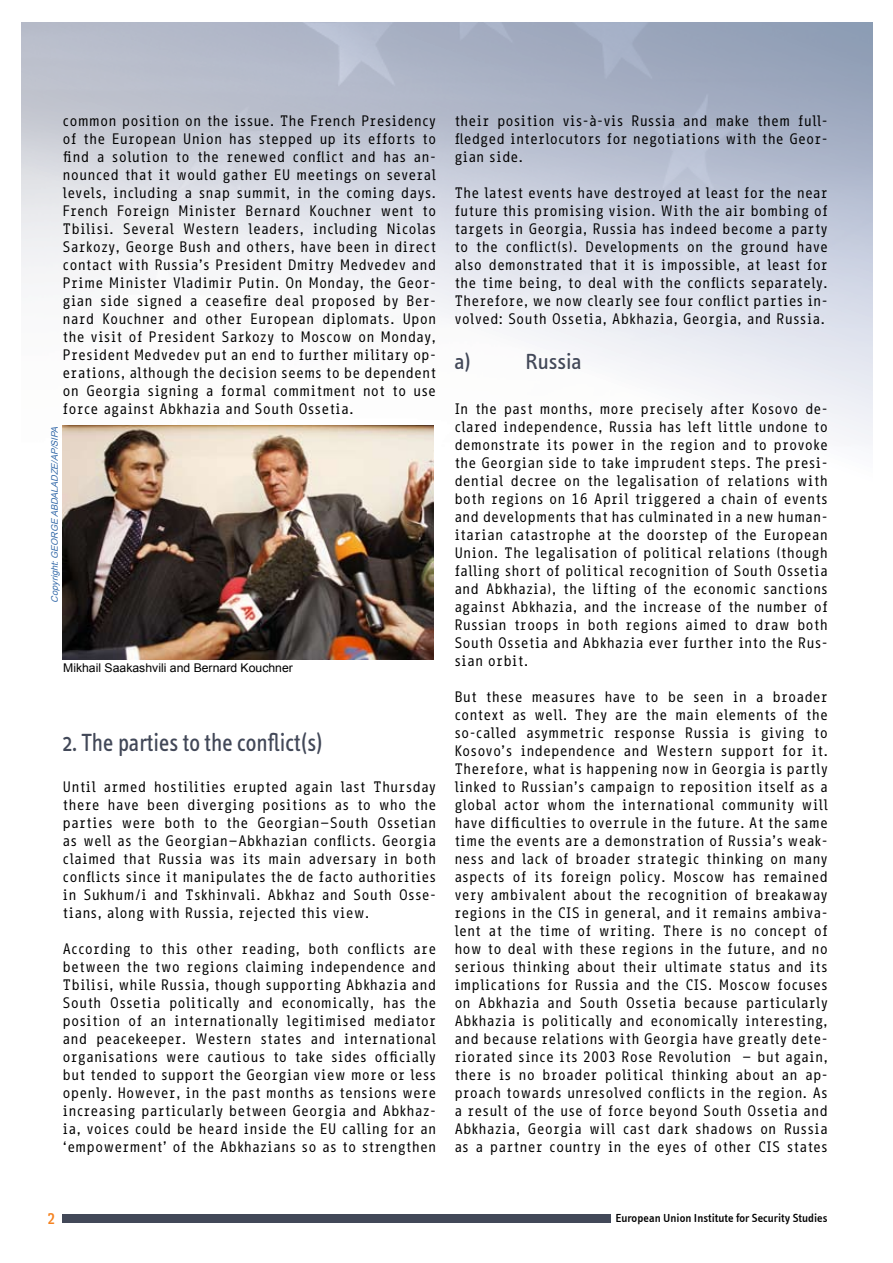
<style>
.page{position:relative;width:893px;height:1263px;background:#fff}
.page>*{position:absolute;margin:0;border:0;box-sizing:border-box;transform-origin:0 0}
.t1{font:25.5px "Info Text";color:#424858;scale:.9 1}
.t2{font:22.5px "Info Text";color:#424858}
.t3{font:700 15px "Info Office";color:#f58220}
.t4{font:14.7px/18px "Info Office";color:#000;text-align:justify}
.t5{font:500 12px "Info Text";color:#000}
.t6{font:12px "Arial";color:#000}
.t7{font:italic 9px "Arial";color:#356aa9}
</style>
<div class="page">
<svg style="left:22px;top:22px;width:850px;height:422px"></svg>
<div style="left:63px;top:1214px;width:548px;height:9px;background:#424858"></div>
<img style="left:62px;top:426px;width:372px;height:234px">
<p class="t4" style="left:63px;top:112px;width:375px">common position on the issue. The French Presidency of the European Union has stepped up its efforts to find a solution to the renewed conflict and has an&shy;nounced that it would gather EU meetings on several levels, including a snap summit, in the coming days.<br>French Foreign Minister Bernard Kouchner went to Tbilisi. Several Western leaders, including Nicolas Sarkozy, George Bush and others, have been in direct contact with Russia’s President Dmitry Medvedev and Prime Minister Vladimir Putin. On Monday, the Geor&shy;gian side signed a ceasefire deal proposed by Ber&shy;nard Kouchner and other European diplomats. Upon the visit of President Sarkozy to Moscow on Monday, President Medvedev put an end to further military op&shy;erations, although the decision seems to be dependent on Georgia signing a formal commitment not to use force against Abkhazia and South Ossetia.</p>
<p class="t7" style="left:49px;top:602px;width:180px;rotate:-90deg">Copyright:GEORGE ABDALADZE/AP/SIPA</p>
<p class="t6" style="left:63px;top:660px;width:231px">Mikhail Saakashvili and Bernard Kouchner</p>
<h1 class="t1" style="left:63px;top:728px;width:291px">2. The parties to the conflict(s)</h1>
<p class="t4" style="left:63px;top:778px;width:375px">Until armed hostilities erupted again last Thursday there have been diverging positions as to who the parties were both to the Georgian–South Ossetian as well as the Georgian–Abkhazian conflicts. Georgia claimed that Russia was its main adversary in both conflicts since it manipulates the de facto authorities in Sukhum/i and Tskhinvali. Abkhaz and South Osse&shy;tians, along with Russia, rejected this view.</p>
<p class="t4" style="left:63px;top:940px;width:375px">According to this other reading, both conflicts are between the two regions claiming independence and Tbilisi, while Russia, though supporting Abkhazia and South Ossetia politically and economically, has the position of an internationally legitimised mediator and peacekeeper. Western states and international organisations were cautious to take sides officially but tended to support the Georgian view more or less openly. However, in the past months as tensions were increasing particularly between Georgia and Abkhaz&shy;ia, voices could be heard inside the EU calling for an ‘empowerment’ of the Abkhazians so as to strengthen</p>
<p class="t4" style="left:454px;top:112px;width:375px">their position vis-à-vis Russia and make them full&shy;fledged interlocutors for negotiations with the Geor&shy;gian side.</p>
<p class="t4" style="left:454px;top:184px;width:375px">The latest events have destroyed at least for the near future this promising vision. With the air bombing of targets in Georgia, Russia has indeed become a party to the conflict(s). Developments on the ground have also demonstrated that it is impossible, at least for the time being, to deal with the conflicts separately.<br>Therefore, we now clearly see four conflict parties in&shy;volved: South Ossetia, Abkhazia, Georgia, and Russia.</p>
<h2 class="t2" style="left:454px;top:349px;width:18px">a)</h2>
<h2 class="t2" style="left:525px;top:349px;width:58px">Russia</h2>
<p class="t4" style="left:454px;top:400px;width:375px">In the past months, more precisely after Kosovo de&shy;clared independence, Russia has left little undone to demonstrate its power in the region and to provoke the Georgian side to take imprudent steps. The presi&shy;dential decree on the legalisation of relations with both regions on 16 April triggered a chain of events and developments that has culminated in a new human&shy;itarian catastrophe at the doorstep of the European Union. The legalisation of political relations (though falling short of political recognition of South Ossetia and Abkhazia), the lifting of the economic sanctions against Abkhazia, and the increase of the number of Russian troops in both regions aimed to draw both South Ossetia and Abkhazia ever further into the Rus&shy;sian orbit.</p>
<p class="t4" style="left:454px;top:688px;width:375px">But these measures have to be seen in a broader context as well. They are the main elements of the so-called asymmetric response Russia is giving to Kosovo’s independence and Western support for it.<br>Therefore, what is happening now in Georgia is partly linked to Russian’s campaign to reposition itself as a global actor whom the international community will have difficulties to overrule in the future. At the same time the events are a demonstration of Russia’s weak&shy;ness and lack of broader strategic thinking on many aspects of its foreign policy. Moscow has remained very ambivalent about the recognition of breakaway regions in the CIS in general, and it remains ambiva&shy;lent at the time of writing. There is no concept of how to deal with these regions in the future, and no serious thinking about their ultimate status and its implications for Russia and the CIS. Moscow focuses on Abkhazia and South Ossetia because particularly Abkhazia is politically and economically interesting, and because relations with Georgia have greatly dete&shy;riorated since its 2003 Rose Revolution – but again, there is no broader political thinking about an ap&shy;proach towards unresolved conflicts in the region. As a result of the use of force beyond South Ossetia and Abkhazia, Georgia will cast dark shadows on Russia as a partner country in the eyes of other CIS states</p>
<p class="t3" style="left:47px;top:1210px;width:10px">2</p>
<p class="t5" style="left:615px;top:1211px;width:214px">European Union Institute for Security Studies</p>
</div>
